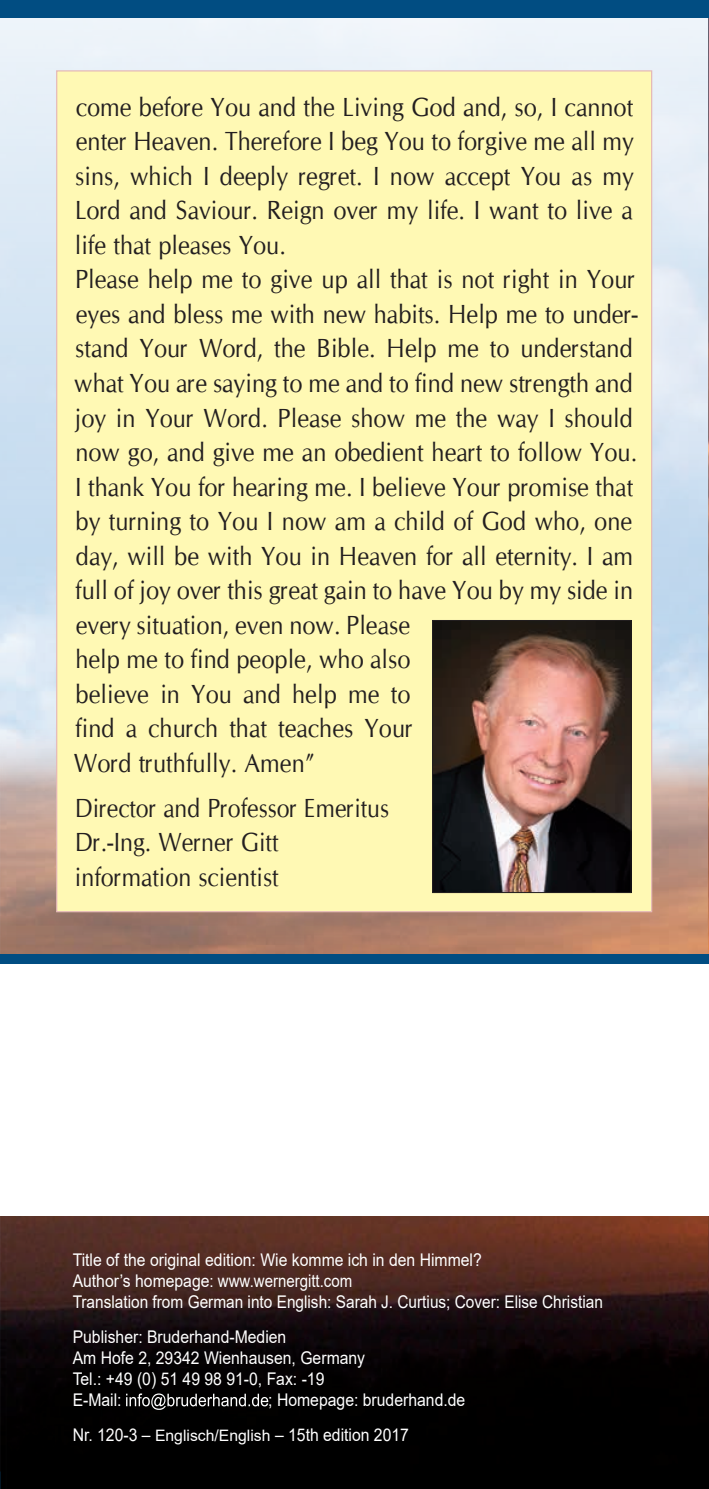
<style>
.page{position:relative;width:709px;height:1489px;background:#fff}
.page>*{position:absolute;margin:0;border:0;box-sizing:border-box;transform-origin:0 0}
.t1{font:26.25px/34.5px "Cg Omega";color:#231f20;scale:.9 1}
.t2{font:26.25px/34.5px "Cg Omega";color:#231f20;scale:.88 1}
.t3{font:17.5px/21px "Arial";color:#fff;scale:.9 1}
.s1{font-size:15.75px}
</style>
<div class="page">
<img style="left:0;top:18px;width:709px;height:700px">
<img style="left:0;top:718px;width:709px;height:770px">
<div style="left:57px;top:71px;width:594px;height:840px;background:#fff9b4"></div>
<img style="left:434px;top:622px;width:195px;height:268px">
<div style="left:432px;top:620px;width:199px;height:272px;border:1px solid #231f20"></div>
<svg style="left:126px;top:1393px;width:142px;height:16px;background:#414040"></svg>
<div style="left:0;top:955px;width:709px;height:260px;background:#fff"></div>
<div style="left:0;top:0;width:709px;height:18px;background:#014d82"></div>
<div style="left:0;top:954px;width:709px;height:9px;background:#014d82"></div>
<p class="t1" style="left:74px;top:90px;width:628px">come before You and the Living God and, so, I cannot enter Heaven. Therefore I beg You to forgive me all my sins, which I deeply regret. I now accept You as my Lord and Saviour. Reign over my life. I want to live a life that pleases You.<br>Please help me to give up all that is not right in Your eyes and bless me with new habits. Help me to under&shy;stand Your Word, the Bible. Help me to understand what You are saying to me and to find new strength and joy in Your Word. Please show me the way I should now go, and give me an obedient heart to follow You.<br>I thank You for hearing me. I believe Your promise that by turning to You I now am a child of God who, one day, will be with You in Heaven for all eternity. I am full of joy over this great gain to have You by my side in every situation, even now. Please<br>help me to find people, who also<br>believe in You and help me to<br>find a church that teaches Your<br>Word truthfully. Amen”</p>
<p class="t2" style="left:75px;top:791px;width:358px">Director and Professor Emeritus<br>Dr.-Ing. Werner Gitt information scientist</p>
<p class="t3" style="left:73px;top:1249px;width:590px">Title of the original edition: Wie komme ich in den Himmel?<br>Author’s homepage: www.wernergitt.com<br>Translation from German into English: Sarah J. Curtius; Cover: Elise Christian</p>
<p class="t3" style="left:73px;top:1326px;width:326px">Publisher: Bruderhand-Medien<br>Am Hofe 2, 29342 Wienhausen, Germany<br>Tel.: +49 (0) 51 49 98 91-0, Fax: -19<br>E-Mail:</p>
<p class="t3" style="left:73px;top:1382px;width:438px;line-height:35.2px;text-indent:196px">; Homepage: bruderhand.de<br>Nr. 120-3 – <span class="s1">Englisch/English</span> – 15th edition 2017</p>
</div>
